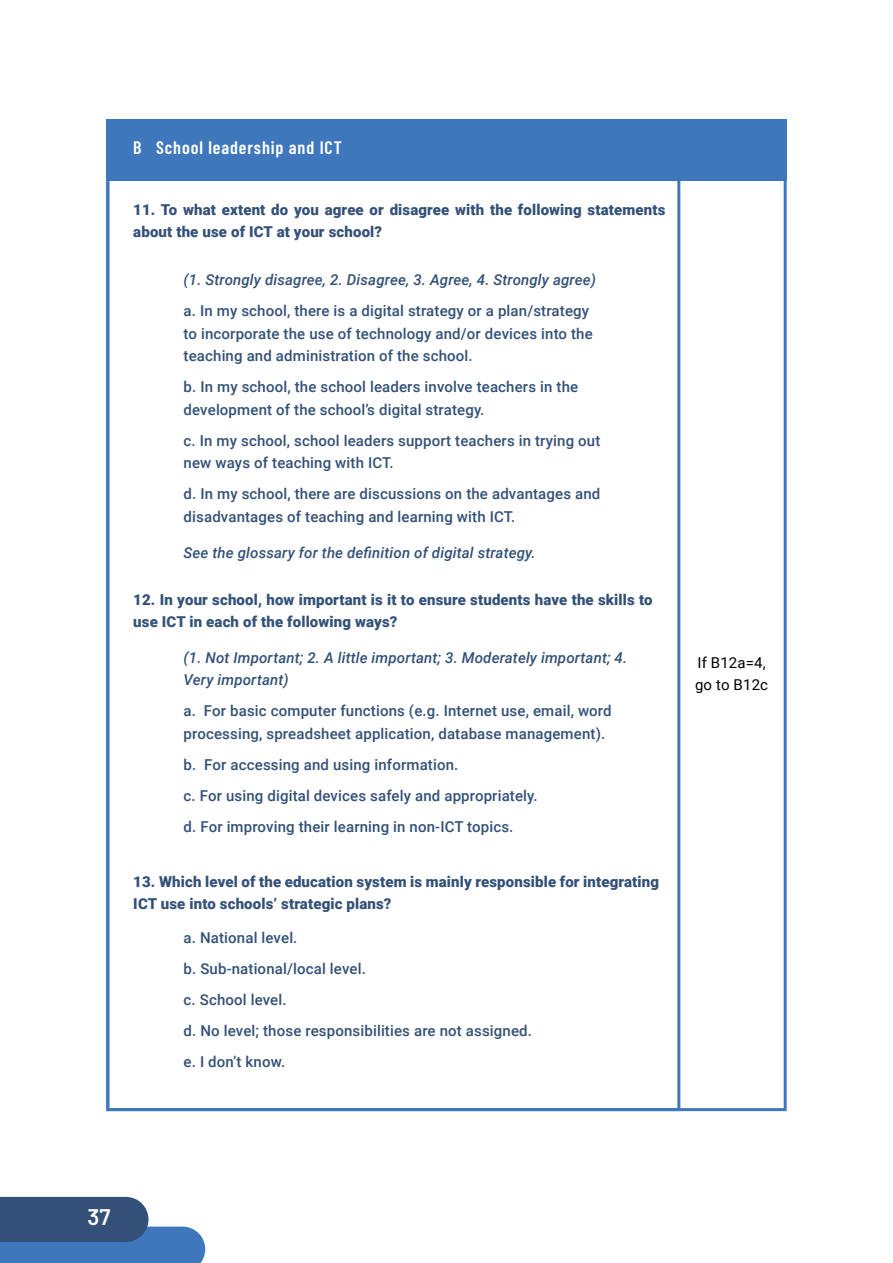
<style>
.page{position:relative;width:893px;height:1263px;background:#fff}
.page>*{position:absolute;margin:0;border:0;box-sizing:border-box;transform-origin:0 0}
.t1{font:600 22.5px "Barlow";color:#fff}
.t2{font:600 18px "Barlow Condensed";letter-spacing:.05em;color:#fff}
.t3{font:500 15px/22.5px "Roboto";letter-spacing:.01em;color:#335178}
.t4{font:900 15px/22.5px "Roboto";letter-spacing:.01em;color:#335178}
.t5{font:italic 500 15px/22.5px "Roboto";letter-spacing:.01em;color:#335178}
.t6{font:15px/22.5px "Roboto";letter-spacing:.01em;color:#000}
</style>
<div class="page">
<svg style="left:0;top:1197px;width:205px;height:66px;background:#5378a4"></svg>
<div style="left:106px;top:119px;width:681px;height:62px;background:#3e77bc"></div>
<div style="left:106px;top:169px;width:574px;height:942px;border:3px solid #3e77bc"></div>
<p class="t2" style="left:133px;top:135px;width:210px">B School leadership and ICT</p>
<p class="t4" style="left:133px;top:197px;width:534px">11. To what extent do you agree or disagree with the following statements about the use of ICT at your school?</p>
<p class="t5" style="left:184px;top:268px;width:414px">(1. Strongly disagree, 2. Disagree, 3. Agree, 4. Strongly agree)</p>
<p class="t3" style="left:184px;top:299px;width:411px">a. In my school, there is a digital strategy or a plan/strategy to incorporate the use of technology and/or devices into the teaching and administration of the school.</p>
<p class="t3" style="left:184px;top:375px;width:396px">b. In my school, the school leaders involve teachers in the development of the school’s digital strategy.</p>
<p class="t3" style="left:184px;top:428px;width:418px">c. In my school, school leaders support teachers in trying out new ways of teaching with ICT.</p>
<p class="t3" style="left:184px;top:482px;width:418px">d. In my school, there are discussions on the advantages and disadvantages of teaching and learning with ICT.</p>
<p class="t5" style="left:184px;top:541px;width:353px">See the glossary for the definition of digital strategy.</p>
<p class="t4" style="left:133px;top:587px;width:521px">12. In your school, how important is it to ensure students have the skills to use ICT in each of the following ways?</p>
<p class="t5" style="left:184px;top:646px;width:445px">(1. Not Important; 2. A little important; 3. Moderately important; 4.<br>Very important)</p>
<p class="t3" style="left:184px;top:699px;width:430px">a. For basic computer functions (e.g. Internet use, email, word processing, spreadsheet application, database management).</p>
<p class="t3" style="left:184px;top:748px;width:356px;line-height:31px">b. For accessing and using information.<br>c. For using digital devices safely and appropriately. d. For improving their learning in non-ICT topics.</p>
<p class="t4" style="left:133px;top:869px;width:527px">13. Which level of the education system is mainly responsible for integrating<br>ICT use into schools’ strategic plans?</p>
<p class="t3" style="left:184px;top:921px;width:350px;line-height:31px">a. National level.<br>b. Sub-national/local level.<br>c. School level.<br>d. No level; those responsibilities are not assigned. e. I don’t know.</p>
<p class="t6" style="left:695px;top:651px;width:75px">If B12a=4, go to B12c</p>
<h1 class="t1" style="left:88px;top:1200px;width:24px">37</h1>
</div>
